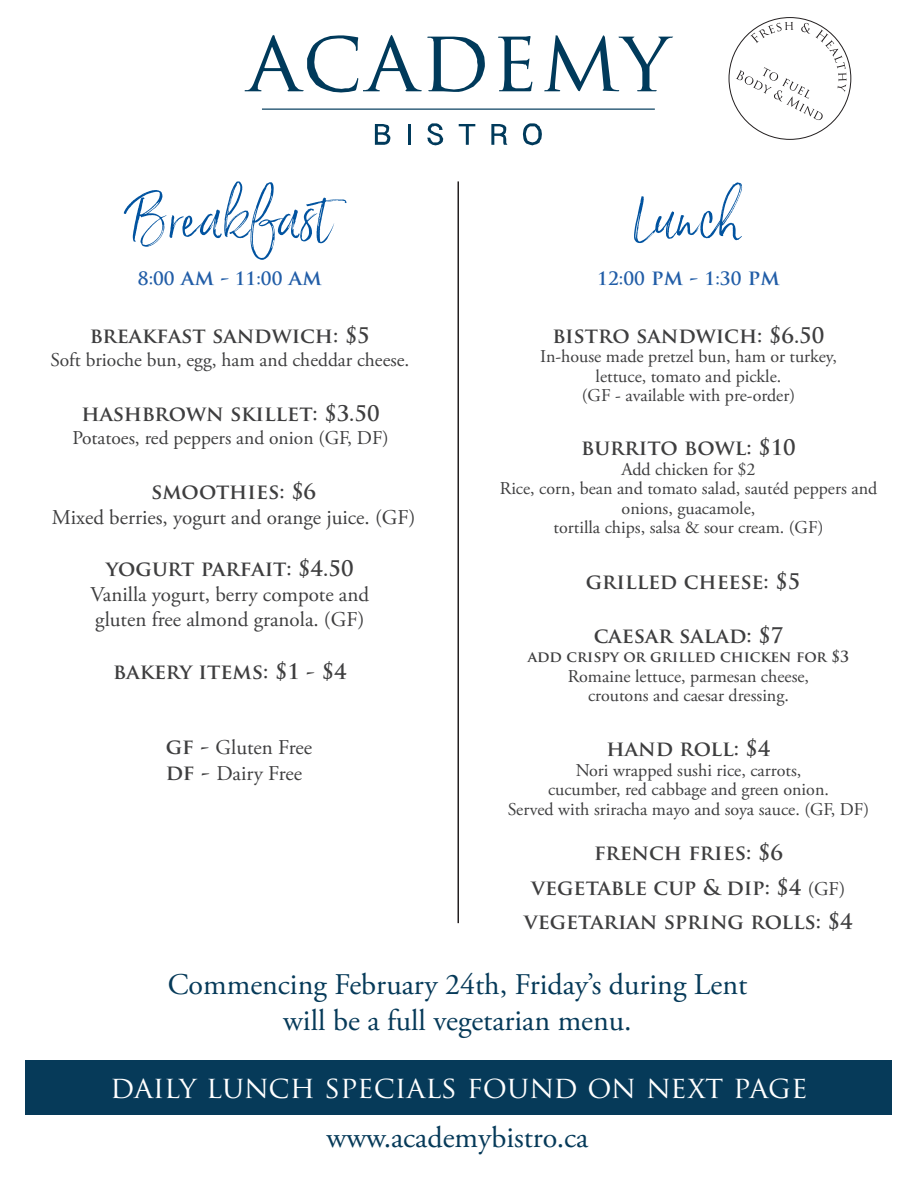
<style>
.page{position:relative;width:918px;height:1188px;background:#fff}
.page>*{position:absolute;margin:0;border:0;box-sizing:border-box;transform-origin:0 0}
.t1{font:57px "Saturday Script";color:#0153a0}
.t2{font:30px "Adobe Garamond Pro";color:#063a59}
.t3{font:30px "Trajan Pro";color:#fff}
.t4{font:700 21px "Trajan Pro";color:#3e3e3f}
.t5{font:21px/25.2px "Adobe Garamond Pro";color:#3e3e3f}
.t6{font:19.5px "Adobe Garamond Pro";color:#3e3e3f}
.t7{font:18px/19.5px "Adobe Garamond Pro";color:#3e3e3f;text-align:center}
.t8{font:700 18px "Trajan Pro";color:#215da7}
.t9{font:700 15px "Trajan Pro";color:#3e3e3f}
.s1{font-size:21px}
.s2{font-family:"Trajan Pro";font-weight:700}
.s3{font-family:"Adobe Garamond Pro";font-weight:400;font-size:19.5px}
</style>
<div class="page">
<hr style="left:458px;top:181px;width:1px;height:742px;background:#231f20">
<svg style="left:245px;top:35px;width:240px;height:57px"></svg>
<svg style="left:498px;top:36px;width:34px;height:55px"></svg>
<svg style="left:544px;top:35px;width:129px;height:56px"></svg>
<svg style="left:375px;top:124px;width:15px;height:21px"></svg>
<hr style="left:408px;top:124px;width:3px;height:21px;background:#003a5b">
<svg style="left:427px;top:123px;width:16px;height:22px"></svg>
<svg style="left:459px;top:124px;width:16px;height:21px"></svg>
<svg style="left:491px;top:124px;width:16px;height:21px"></svg>
<svg style="left:523px;top:123px;width:19px;height:22px"></svg>
<hr style="left:263px;top:109px;width:391px;height:1px;background:#003a5b">
<svg style="left:736px;top:22px;width:111px;height:98px"></svg>
<div style="left:25px;top:1060px;width:867px;height:55px;background:#063a59"></div>
<p class="t1" style="left:129px;top:182px;width:204px">Breakfast</p>
<p class="t8" style="left:138px;top:267px;width:185px">8:00 <span class="s1">AM -</span> 11:00 <span class="s1">AM</span></p>
<p class="t1" style="left:636px;top:182px;width:107px">Lunch</p>
<p class="t8" style="left:597px;top:267px;width:184px">12:00 <span class="s1">PM -</span> 1:30 <span class="s1">PM</span></p>
<p class="t4" style="left:552px;top:322px;width:274px">BISTRO SANDWICH: $6.50</p>
<p class="t7" style="left:540px;top:347px;width:298px">In-house made pretzel bun, ham or turkey, lettuce, tomato and pickle.</p>
<p class="t7" style="left:582px;top:386px;width:215px">(GF - available with pre-order)</p>
<p class="t4" style="left:90px;top:322px;width:282px">BREAKFAST SANDWICH: $5</p>
<p class="t6" style="left:50px;top:348px;width:360px">Soft brioche bun, egg, ham and cheddar cheese.</p>
<p class="t4" style="left:82px;top:400px;width:300px">HASHBROWN SKILLET: $3.50</p>
<p class="t6" style="left:72px;top:426px;width:318px">Potatoes, red peppers and onion (GF, DF)</p>
<p class="t4" style="left:581px;top:434px;width:216px">BURRITO BOWL: $10</p>
<p class="t7" style="left:621px;top:460px;width:136px">Add chicken for $2</p>
<p class="t7" style="left:500px;top:479px;width:379px">Rice, corn, bean and tomato salad, sautéd peppers and onions, guacamole,</p>
<p class="t7" style="left:553px;top:518px;width:272px">tortilla chips, salsa &amp; sour cream. (GF)</p>
<p class="t4" style="left:151px;top:478px;width:167px">SMOOTHIES: $6</p>
<p class="t5" style="left:52px;top:505px;width:365px">Mixed berries, yogurt and orange juice. (GF)</p>
<p class="t4" style="left:106px;top:555px;width:249px">YOGURT PARFAIT: $4.50</p>
<p class="t5" style="left:91px;top:582px;width:280px">Vanilla yogurt, berry compote and gluten free almond granola. (GF)</p>
<p class="t4" style="left:113px;top:658px;width:235px">BAKERY ITEMS: $1 - $4</p>
<p class="t5" style="left:166px;top:736px;width:148px"><span class="s2">GF -</span> Gluten Free</p>
<p class="t5" style="left:166px;top:761px;width:138px"><span class="s2">DF -</span> Dairy Free</p>
<p class="t4" style="left:586px;top:568px;width:216px">GRILLED CHEESE: $5</p>
<p class="t4" style="left:594px;top:622px;width:191px">CAESAR SALAD: $7</p>
<p class="t9" style="left:528px;top:647px;width:323px">ADD CRISPY OR GRILLED CHICKEN FOR $3</p>
<p class="t7" style="left:568px;top:667px;width:243px">Romaine lettuce, parmesan cheese,</p>
<p class="t7" style="left:588px;top:686px;width:202px">croutons and caesar dressing.</p>
<p class="t4" style="left:607px;top:735px;width:165px">HAND ROLL: $4</p>
<p class="t7" style="left:548px;top:761px;width:282px">Nori wrapped sushi rice, carrots, cucumber, red cabbage and green onion.</p>
<p class="t7" style="left:508px;top:800px;width:363px">Served with sriracha mayo and soya sauce. (GF, DF)</p>
<p class="t4" style="left:594px;top:839px;width:190px">FRENCH FRIES: $6</p>
<p class="t4" style="left:532px;top:874px;width:315px">VEGETABLE CUP &amp; DIP: $4 <span class="s3">(GF)</span></p>
<p class="t4" style="left:524px;top:909px;width:330px">VEGETARIAN SPRING ROLLS: $4</p>
<p class="t2" style="left:168px;top:966px;width:581px">Commencing February 24th, Friday’s during Lent</p>
<p class="t2" style="left:283px;top:1002px;width:350px">will be a full vegetarian menu.</p>
<p class="t3" style="left:110px;top:1068px;width:699px">DAILY LUNCH SPECIALS FOUND ON NEXT PAGE</p>
<p class="t2" style="left:327px;top:1119px;width:263px">www.academybistro.ca</p>
</div>
